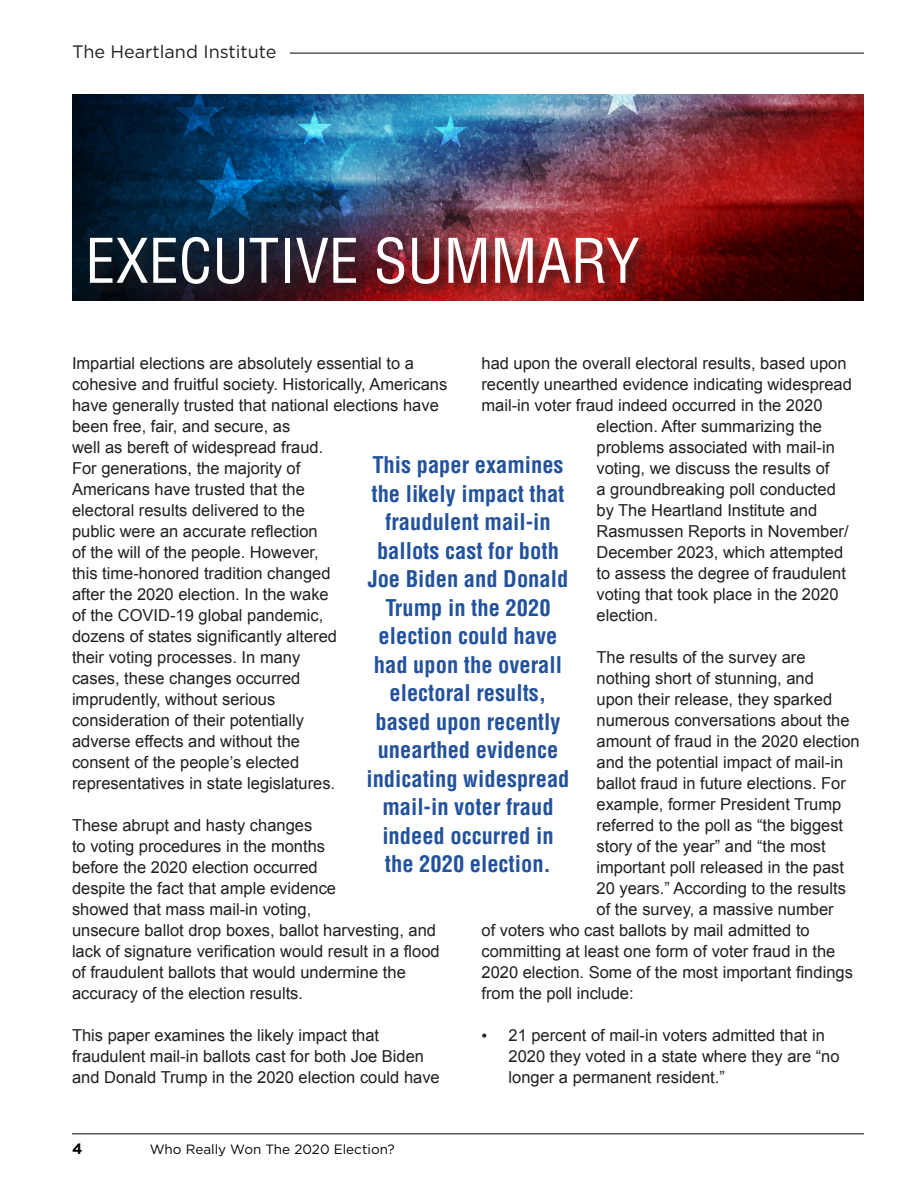
<style>
.page{position:relative;width:918px;height:1188px;background:#fff}
.page>*{position:absolute;margin:0;border:0;box-sizing:border-box;transform-origin:0 0}
.t1{font:condensed 60px "Helvetica";color:#fff}
.t2{font:700 condensed 22.5px/28.5px "Helvetica";color:#22529c;text-align:center}
.t3{font:18px "Gotham";color:#231f20}
.t4{font:16.5px/21px "Arial";color:#231f20}
.t5{font:700 15px "Gotham";color:#040503}
.t6{font:13.5px "Gotham";color:#040503}
.s1{font-family:"Times New Roman"}
</style>
<div class="page">
<hr style="left:290px;top:53px;width:574px;height:1px;background:#040503">
<hr style="left:72px;top:1133px;width:792px;height:1px;background:#040503">
<img style="left:72px;top:94px;width:792px;height:207px">
<div style="left:88px;top:235px;width:565px;height:63px;background:#231f20;opacity:.75"></div>
<p class="t3" style="left:72px;top:41px;width:206px">The Heartland Institute</p>
<p class="t1" style="left:86px;top:223px;width:556px">EXECUTIVE SUMMARY</p>
<p class="t4" style="left:72px;top:353px;width:377px">Impartial elections are absolutely essential to a cohesive and fruitful society. Historically, Americans have generally trusted that national elections have been free, fair, and secure, as<br>well as bereft of widespread fraud.<br>For generations, the majority of<br>Americans have trusted that the<br>electoral results delivered to the<br>public were an accurate reflection<br>of the will of the people. However,<br>this time-honored tradition changed<br>after the 2020 election. In the wake<br>of the COVID-19 global pandemic,<br>dozens of states significantly altered<br>their voting processes. In many<br>cases, these changes occurred<br>imprudently, without serious<br>consideration of their potentially<br>adverse effects and without the<br>consent of the people’s elected<br>representatives in state legislatures.</p>
<p class="t4" style="left:72px;top:815px;width:369px">These abrupt and hasty changes<br>to voting procedures in the months<br>before the 2020 election occurred<br>despite the fact that ample evidence<br>showed that mass mail-in voting,<br>unsecure ballot drop boxes, ballot harvesting, and lack of signature verification would result in a flood of fraudulent ballots that would undermine the accuracy of the election results.</p>
<p class="t4" style="left:72px;top:1025px;width:369px">This paper examines the likely impact that fraudulent mail-in ballots cast for both Joe Biden and Donald Trump in the 2020 election could have</p>
<p class="t4" style="left:482px;top:353px;width:367px">had upon the overall electoral results, based upon</p>
<p class="t4" style="left:482px;top:374px;width:372px">recently unearthed evidence indicating widespread</p>
<p class="t4" style="left:482px;top:395px;width:343px">mail-in voter fraud indeed occurred in the 2020</p>
<p class="t4" style="left:597px;top:416px;width:227px">election. After summarizing the</p>
<p class="t4" style="left:597px;top:437px;width:240px">problems associated with mail-in</p>
<p class="t4" style="left:597px;top:458px;width:234px">voting, we discuss the results of</p>
<p class="t4" style="left:597px;top:479px;width:241px">a groundbreaking poll conducted</p>
<p class="t4" style="left:597px;top:500px;width:222px">by The Heartland Institute and</p>
<p class="t4" style="left:597px;top:521px;width:254px">Rasmussen Reports in November/</p>
<p class="t4" style="left:597px;top:542px;width:248px">December 2023, which attempted</p>
<p class="t4" style="left:597px;top:563px;width:251px">to assess the degree of fraudulent</p>
<p class="t4" style="left:597px;top:584px;width:244px">voting that took place in the 2020</p>
<p class="t4" style="left:597px;top:605px;width:63px">election.</p>
<p class="t4" style="left:597px;top:647px;width:211px">The results of the survey are</p>
<p class="t4" style="left:597px;top:668px;width:219px">nothing short of stunning, and</p>
<p class="t4" style="left:597px;top:689px;width:237px">upon their release, they sparked</p>
<p class="t4" style="left:597px;top:710px;width:255px">numerous conversations about the</p>
<p class="t4" style="left:597px;top:731px;width:265px">amount of fraud in the 2020 election</p>
<p class="t4" style="left:597px;top:752px;width:248px">and the potential impact of mail-in</p>
<p class="t4" style="left:597px;top:773px;width:251px">ballot fraud in future elections. For</p>
<p class="t4" style="left:597px;top:794px;width:246px">example, former President Trump</p>
<p class="t4" style="left:597px;top:815px;width:248px">referred to the poll as “the biggest</p>
<p class="t4" style="left:597px;top:836px;width:231px">story of the year” and “the most</p>
<p class="t4" style="left:597px;top:857px;width:249px">important poll released in the past</p>
<p class="t4" style="left:597px;top:878px;width:251px">20 years.” According to the results</p>
<p class="t4" style="left:597px;top:899px;width:239px">of the survey, a massive number</p>
<p class="t4" style="left:482px;top:920px;width:330px">of voters who cast ballots by mail admitted to</p>
<p class="t4" style="left:482px;top:941px;width:355px">committing at least one form of voter fraud in the</p>
<p class="t4" style="left:482px;top:962px;width:373px">2020 election. Some of the most important findings</p>
<p class="t4" style="left:482px;top:983px;width:154px">from the poll include:</p>
<p class="t4" style="left:508px;top:1025px;width:333px;text-indent:-27px"><span class="s1">•</span> 21 percent of mail-in voters admitted that in<br>2020 they voted in a state where they are “no longer a permanent resident.”</p>
<p class="t2" style="left:366px;top:451px;width:205px">This paper examines the likely impact that fraudulent mail-in ballots cast for both<br>Joe Biden and Donald<br>Trump in the 2020 election could have had upon the overall electoral results, based upon recently unearthed evidence indicating widespread mail-in voter fraud indeed occurred in the 2020 election.</p>
<p class="t5" style="left:72px;top:1138px;width:12px">4</p>
<p class="t6" style="left:150px;top:1140px;width:247px">Who Really Won The 2020 Election?</p>
</div>
